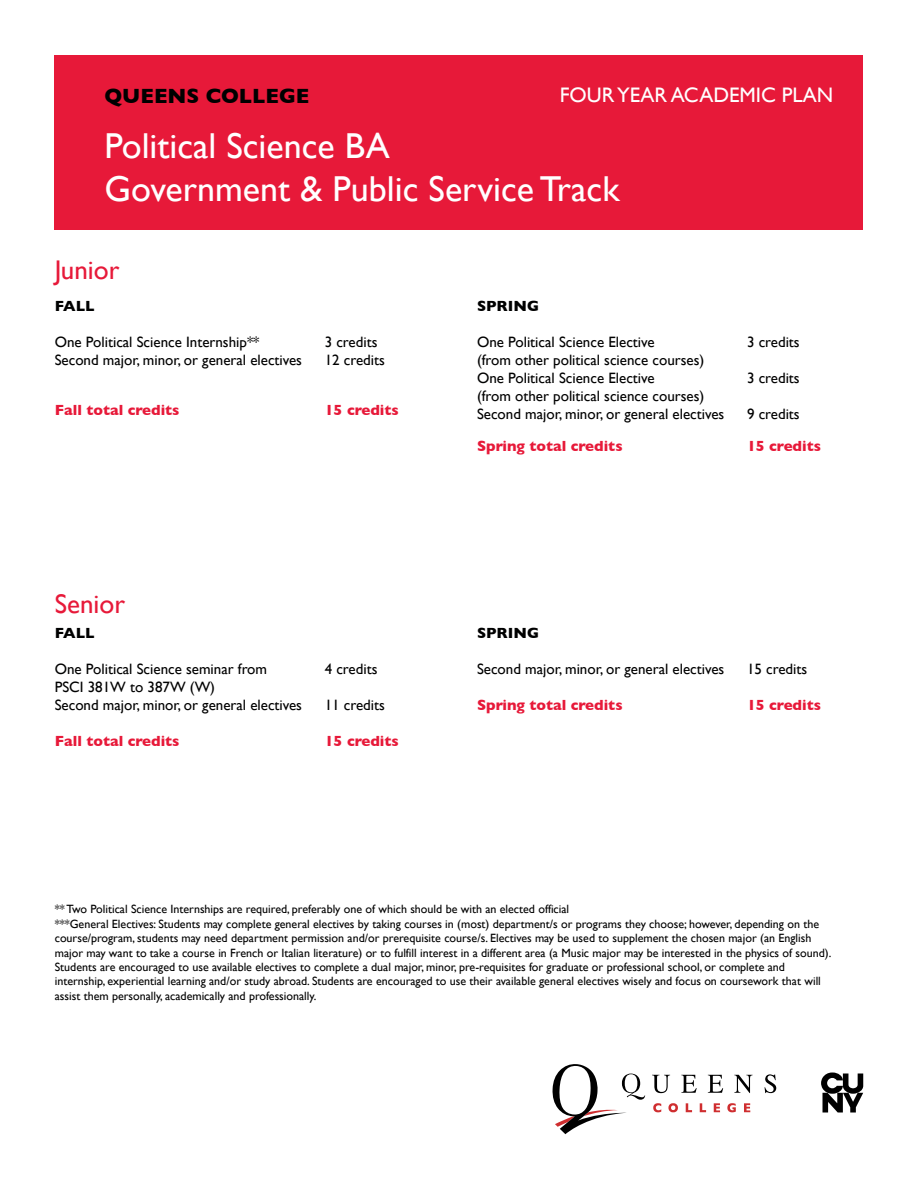
<style>
.page{position:relative;width:918px;height:1188px;background:#fff}
.page>*{position:absolute;margin:0;border:0;box-sizing:border-box;transform-origin:0 0}
.t1{font:36px/43.2px "Gill Sans";color:#fff}
.t2{font:27px "Gill Sans";color:#e71939}
.t3{font:21px "Gill Sans";color:#fff}
.t4{font:700 21px "Gill Sans";color:#000}
.t5{font:15px/18px "Gill Sans";color:#000101}
.t6{font:700 15px "Gill Sans";color:#e71939}
.t7{font:700 15px "Gill Sans";color:#000101}
.t8{font:12px/14.4px "Gill Sans";color:#000101}
</style>
<div class="page">
<div style="left:55px;top:55px;width:808px;height:175px;background:#e71939"></div>
<svg style="left:653px;top:1103px;width:8px;height:9px"></svg>
<svg style="left:668px;top:1103px;width:10px;height:9px"></svg>
<svg style="left:686px;top:1103px;width:6px;height:9px"></svg>
<svg style="left:700px;top:1103px;width:6px;height:9px"></svg>
<svg style="left:714px;top:1103px;width:6px;height:9px"></svg>
<svg style="left:727px;top:1103px;width:9px;height:9px"></svg>
<svg style="left:744px;top:1103px;width:6px;height:9px"></svg>
<svg style="left:652px;top:1075px;width:18px;height:18px"></svg>
<svg style="left:681px;top:1075px;width:16px;height:18px"></svg>
<svg style="left:708px;top:1075px;width:15px;height:18px"></svg>
<svg style="left:734px;top:1075px;width:19px;height:18px"></svg>
<svg style="left:765px;top:1074px;width:11px;height:19px"></svg>
<svg style="left:552px;top:1064px;width:93px;height:70px"></svg>
<svg style="left:821px;top:1073px;width:42px;height:40px"></svg>
<h3 class="t3" style="left:560px;top:82px;width:275px">FOUR YEAR ACADEMIC PLAN</h3>
<h3 class="t4" style="left:104px;top:79px;width:207px">QUEENS COLLEGE</h3>
<h1 class="t1" style="left:104px;top:124px;width:517px">Political Science BA<br>Government &amp; Public Service Track</h1>
<h2 class="t2" style="left:55px;top:254px;width:66px">Junior</h2>
<p class="t7" style="left:55px;top:294px;width:41px">FALL</p>
<p class="t5" style="left:55px;top:333px;width:206px">One Political Science Internship**</p>
<p class="t5" style="left:325px;top:333px;width:54px">3 credits</p>
<p class="t5" style="left:55px;top:351px;width:249px">Second major, minor, or general electives</p>
<p class="t5" style="left:325px;top:351px;width:62px">12 credits</p>
<p class="t6" style="left:55px;top:398px;width:126px">Fall total credits</p>
<p class="t6" style="left:325px;top:398px;width:76px">15 credits</p>
<h2 class="t2" style="left:55px;top:588px;width:72px">Senior</h2>
<p class="t7" style="left:55px;top:622px;width:41px">FALL</p>
<p class="t5" style="left:55px;top:660px;width:214px">One Political Science seminar from</p>
<p class="t5" style="left:325px;top:660px;width:54px">4 credits</p>
<p class="t5" style="left:55px;top:678px;width:249px">PSCI 381W to 387W (W)<br>Second major, minor, or general electives</p>
<p class="t5" style="left:325px;top:696px;width:62px">11 credits</p>
<p class="t6" style="left:55px;top:730px;width:126px">Fall total credits</p>
<p class="t6" style="left:325px;top:730px;width:76px">15 credits</p>
<p class="t7" style="left:477px;top:294px;width:64px">SPRING</p>
<p class="t5" style="left:477px;top:333px;width:179px">One Political Science Elective</p>
<p class="t5" style="left:747px;top:333px;width:54px">3 credits</p>
<p class="t5" style="left:477px;top:351px;width:229px">(from other political science courses)<br>One Political Science Elective</p>
<p class="t5" style="left:747px;top:369px;width:54px">3 credits</p>
<p class="t5" style="left:477px;top:387px;width:249px">(from other political science courses)<br>Second major, minor, or general electives</p>
<p class="t5" style="left:747px;top:405px;width:54px">9 credits</p>
<p class="t6" style="left:477px;top:434px;width:147px">Spring total credits</p>
<p class="t6" style="left:747px;top:434px;width:76px">15 credits</p>
<p class="t7" style="left:477px;top:622px;width:64px">SPRING</p>
<p class="t5" style="left:477px;top:660px;width:249px">Second major, minor, or general electives</p>
<p class="t5" style="left:747px;top:660px;width:62px">15 credits</p>
<p class="t6" style="left:477px;top:694px;width:147px">Spring total credits</p>
<p class="t6" style="left:747px;top:694px;width:76px">15 credits</p>
<p class="t8" style="left:55px;top:902px;width:778px">** Two Political Science Internships are required, preferably one of which should be with an elected official<br>***General Electives: Students may complete general electives by taking courses in (most) department/s or programs they choose; however, depending on the course/program, students may need department permission and/or prerequisite course/s. Electives may be used to supplement the chosen major (an English major may want to take a course in French or Italian literature) or to fulfill interest in a different area (a Music major may be interested in the physics of sound).<br>Students are encouraged to use available electives to complete a dual major, minor, pre-requisites for graduate or professional school, or complete and internship, experiential learning and/or study abroad. Students are encouraged to use their available general electives wisely and focus on coursework that will assist them personally, academically and professionally.</p>
</div>
